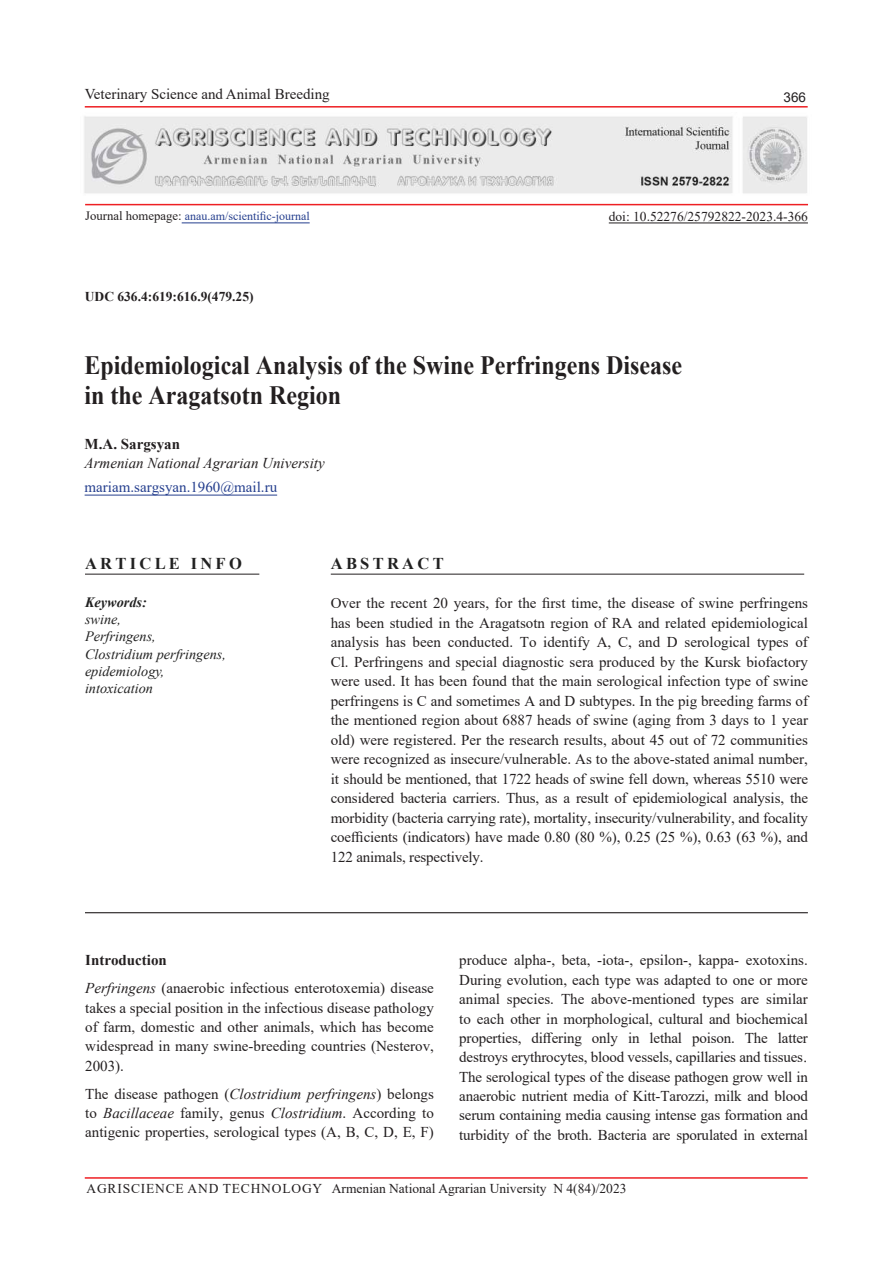
<style>
.page{position:relative;width:893px;height:1263px;background:#fff}
.page>*{position:absolute;margin:0;border:0;box-sizing:border-box;transform-origin:0 0}
.t1{font:700 26.4px/30px "Times New Roman";color:#231f20;scale:.91 1}
.t2{font:700 16.5px "Times New Roman";letter-spacing:.2em;color:#212121}
.t3{font:15px/19.4px "Times New Roman";color:#231f20;text-align:justify}
.t4{font:italic 15px "Times New Roman";color:#231f20}
.t5{font:15px "Times New Roman";color:#253f8e}
.t6{font:700 15px "Times New Roman";color:#231f20}
.t7{font:italic 14.25px/17.1px "Times New Roman";color:#212121}
.t8{font:italic 700 14.25px "Times New Roman";color:#212121}
.t9{font:13.5px "Times New Roman";color:#231f20}
.t10{font:700 13.5px "Times New Roman";color:#231f20}
.t11{font:13.5px "Arial";color:#231f20}
.t12{font:12px "Times New Roman";color:#253f8e}
.s1{font-size:12.75px;color:#231f20}
.s2{font-weight:700}
.s3{font-style:italic}
</style>
<div class="page">
<hr style="left:85px;top:1177px;width:723px;height:2px;background:#ee1f23">
<hr style="left:85px;top:106px;width:723px;height:2px;background:#ee1f23">
<hr style="left:85px;top:204px;width:723px;height:1px;background:#ee1f23">
<hr style="left:182px;top:223px;width:128px;height:1px;background:#253f8e">
<img style="left:84px;top:116px;width:723px;height:77px">
<hr style="left:85px;top:495px;width:192px;height:1px;background:#253f8e">
<hr style="left:85px;top:574px;width:174px;height:1px;background:#231f20">
<hr style="left:85px;top:912px;width:723px;height:1px;background:#231f20">
<hr style="left:331px;top:574px;width:473px;height:1px;background:#231f20">
<hr style="left:609px;top:223px;width:199px;height:1px;background:#231f20">
<p class="t3" style="left:85px;top:84px;width:246px">Veterinary Science and Animal Breeding</p>
<p class="t11" style="left:783px;top:88px;width:24px">366</p>
<p class="t12" style="left:85px;top:207px;width:226px"><span class="s1">Journal homepage:</span> anau.am/scientific-journal</p>
<p class="t10" style="left:85px;top:287px;width:170px">UDC 636.4:619:616.9(479.25)</p>
<p class="t9" style="left:609px;top:207px;width:201px">doi: 10.52276/25792822-2023.4-366</p>
<h1 class="t1" style="left:85px;top:349px;width:658px">Epidemiological Analysis of the Swine Perfringens Disease in the Aragatsotn Region</h1>
<p class="t6" style="left:85px;top:433px;width:97px">M.A. Sargsyan</p>
<p class="t4" style="left:85px;top:453px;width:242px">Armenian National Agrarian University</p>
<p class="t5" style="left:85px;top:476px;width:194px">mariam.sargsyan.1960@mail.ru</p>
<p class="t2" style="left:85px;top:552px;width:158px">ARTICLE INFO</p>
<p class="t8" style="left:85px;top:592px;width:63px">Keywords:</p>
<p class="t7" style="left:85px;top:611px;width:142px">swine,<br>Perfringens,<br>Clostridium perfringens, epidemiology, intoxication</p>
<p class="t2" style="left:331px;top:552px;width:114px">ABSTRACT</p>
<p class="t3" style="left:331px;top:593px;width:479px">Over the recent 20 years, for the first time, the disease of swine perfringens has been studied in the Aragatsotn region of RA and related epidemiological analysis has been conducted. To identify A, C, and D serological types of Cl. Perfringens and special diagnostic sera produced by the Kursk biofactory were used. It has been found that the main serological infection type of swine perfringens is C and sometimes A and D subtypes. In the pig breeding farms of the mentioned region about 6887 heads of swine (aging from 3 days to 1 year old) were registered. Per the research results, about 45 out of 72 communities were recognized as insecure/vulnerable. As to the above-stated animal number, it should be mentioned, that 1722 heads of swine fell down, whereas 5510 were considered bacteria carriers. Thus, as a result of epidemiological analysis, the morbidity (bacteria carrying rate), mortality, insecurity/vulnerability, and focality coefficients (indicators) have made 0.80 (80 %), 0.25 (25 %), 0.63 (63 %), and 122 animals, respectively.</p>
<p class="t3" style="left:85px;top:946px;width:350px;line-height:27.9px"><span class="s2">Introduction<br></span><span class="s3">Perfringens</span> (anaerobic infectious enterotoxemia) disease</p>
<p class="t3" style="left:85px;top:997px;width:350px">takes a special position in the infectious disease pathology of farm, domestic and other animals, which has become widespread in many swine-breeding countries (Nesterov, 2003).</p>
<p class="t3" style="left:85px;top:1083px;width:350px">The disease pathogen (<span class="s3">Clostridium perfringens</span>) belongs to <span class="s3">Bacillaceae</span> family, genus <span class="s3">Clostridium</span>. According to antigenic properties, serological types (A, B, C, D, E, F)</p>
<p class="t3" style="left:459px;top:950px;width:350px">produce alpha-, beta, -iota-, epsilon-, kappa- exotoxins.<br>During evolution, each type was adapted to one or more animal species. The above-mentioned types are similar to each other in morphological, cultural and biochemical properties, differing only in lethal poison. The latter destroys erythrocytes, blood vessels, capillaries and tissues․ The serological types of the disease pathogen grow well in anaerobic nutrient media of Kitt-Tarozzi, milk and blood serum containing media causing intense gas formation and turbidity of the broth. Bacteria are sporulated in external</p>
<p class="t9" style="left:87px;top:1179px;width:541px">AGRISCIENCE AND TECHNOLOGY Armenian National Agrarian University N 4(84)/2023</p>
</div>
